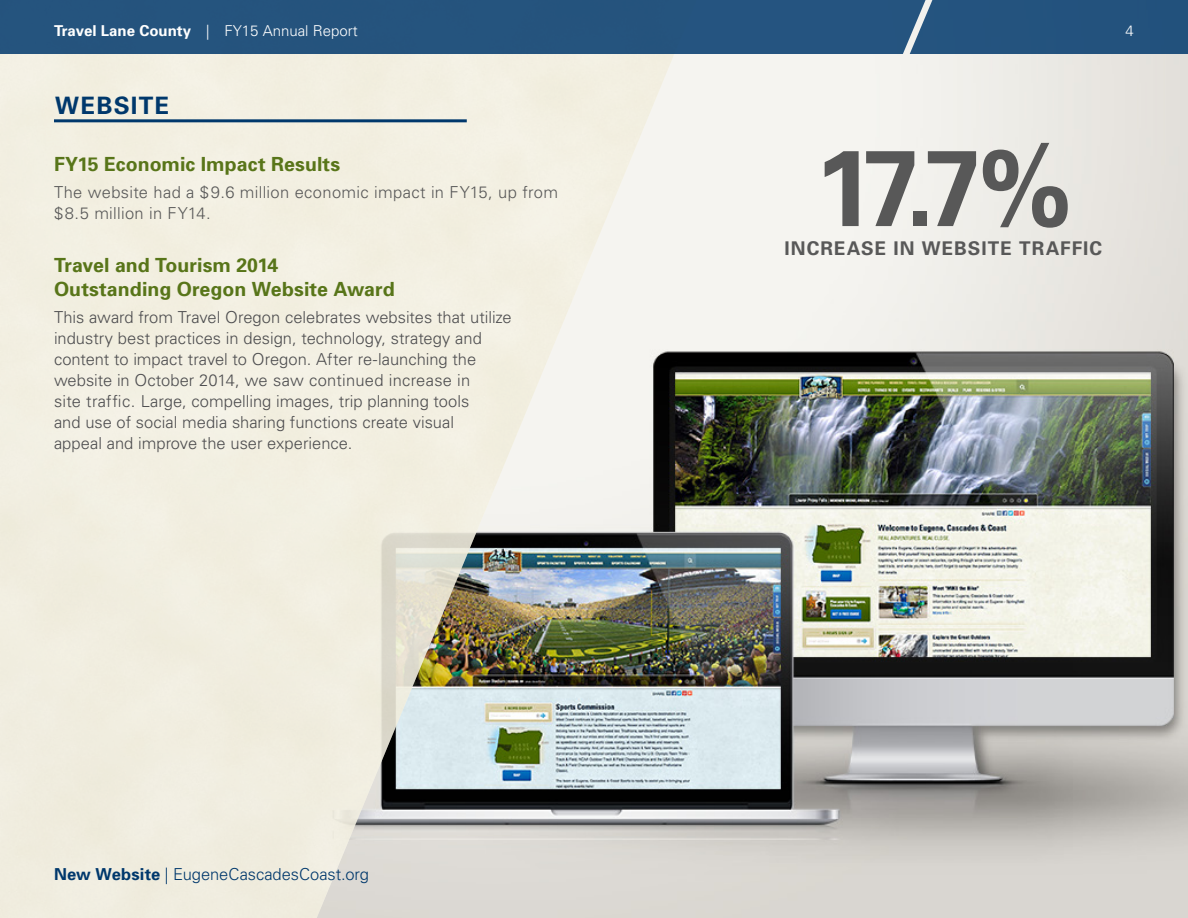
<style>
.page{position:relative;width:1188px;height:918px;background:#fff}
.page>*{position:absolute;margin:0;border:0;box-sizing:border-box;transform-origin:0 0}
.t1{font:700 108.15px "Univers";color:#585858}
.t2{font:700 24px "Univers";letter-spacing:.055em;color:#00386c}
.t3{font:700 19.5px/24px "Univers";letter-spacing:.005em;color:#587519}
.t4{font:700 18.9px "Univers";letter-spacing:.055em;color:#585858}
.t5{font:300 16.5px/21px "Univers";color:#4d4d4f}
.t6{font:300 16.5px/21px "Univers";letter-spacing:.02em;color:#585858}
.t7{font:300 16.5px "Univers";letter-spacing:-.005em;color:#00386c}
.t8{font:300 15px "Univers";color:#fff}
.s1{font-weight:700}
</style>
<div class="page">
<img style="left:697px;top:54px;width:491px;height:864px">
<img style="left:0;top:54px;width:697px;height:864px">
<hr style="left:54px;top:119px;width:413px;height:3px;background:#00386c">
<div style="left:0;top:0;width:910px;height:54px;background:#25547e"></div>
<div style="left:910px;top:0;width:278px;height:54px;background:#23537e"></div>
<p class="t8" style="left:54px;top:22px;width:305px"><span class="s1">Travel Lane County</span> | FY15 Annual Report</p>
<p class="t8" style="left:1126px;top:22px;width:10px">4</p>
<h2 class="t2" style="left:55px;top:91px;width:116px">WEBSITE</h2>
<p class="t3" style="left:54px;top:152px;width:288px">FY15 Economic Impact Results</p>
<p class="t6" style="left:54px;top:182px;width:506px">The website had a $9.6 million economic impact in FY15, up from $8.5 million in FY14.</p>
<p class="t3" style="left:54px;top:253px;width:342px">Travel and Tourism 2014<br>Outstanding Oregon Website Award</p>
<p class="t5" style="left:54px;top:307px;width:459px">This award from Travel Oregon celebrates websites that utilize industry best practices in design, technology, strategy and content to impact travel to Oregon. After re-launching the website in October 2014, we saw continued increase in<br>site traffic. Large, compelling images, trip planning tools<br>and use of social media sharing functions create visual<br>appeal and improve the user experience.</p>
<p class="t7" style="left:54px;top:865px;width:317px"><span class="s1">New Website</span> | EugeneCascadesCoast.org</p>
<h1 class="t1" style="left:814px;top:122px;width:259px">17.7%</h1>
<p class="t4" style="left:784px;top:237px;width:319px">INCREASE IN WEBSITE TRAFFIC</p>
</div>
